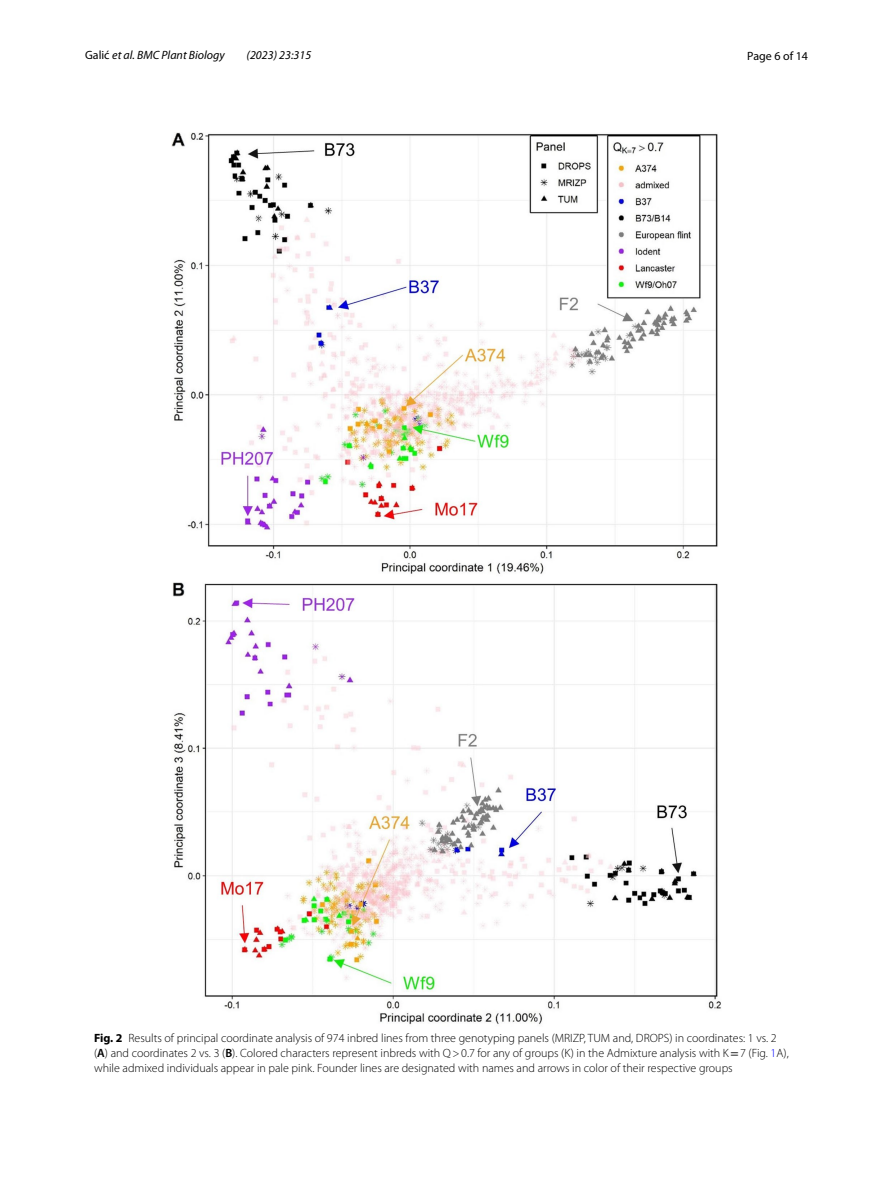
<style>
.page{position:relative;width:893px;height:1187px;background:#fff}
.page>*{position:absolute;margin:0;border:0;box-sizing:border-box;transform-origin:0 0}
.t1{font:300 12px/15px "Myriad Pro";color:#000}
.t2{font:italic 12px "Myriad Pro";color:#000}
.t3{font:12px "Myriad Pro";color:#000}
.s1{font-style:normal}
.s2{font-weight:700}
.s3{font-weight:600}
.s4{font-family:"STIX";font-weight:400}
.s5{color:#00f}
</style>
<div class="page">
<img style="left:171px;top:133px;width:550px;height:892px">
<p class="t2" style="left:85px;top:48px;width:141px"><span class="s1">Galić</span> et al. BMC Plant Biology</p>
<p class="t2" style="left:247px;top:48px;width:66px">(2023) 23:315</p>
<p class="t3" style="left:747px;top:48px;width:62px">Page 6 of 14</p>
<p class="t1" style="left:94px;top:1030px;width:696px"><span class="s2">Fig. 2</span> Results of principal coordinate analysis of 974 inbred lines from three genotyping panels (MRIZP, TUM and, DROPS) in coordinates: 1 vs. 2 (<span class="s3">A</span>) and coordinates 2 vs. 3 (<span class="s3">B</span>). Colored characters represent inbreds with Q&gt;0.7 for any of groups (K) in the Admixture analysis with K<span class="s4">=</span>7 (Fig. <span class="s5">1</span>A), while admixed individuals appear in pale pink. Founder lines are designated with names and arrows in color of their respective groups</p>
</div>
